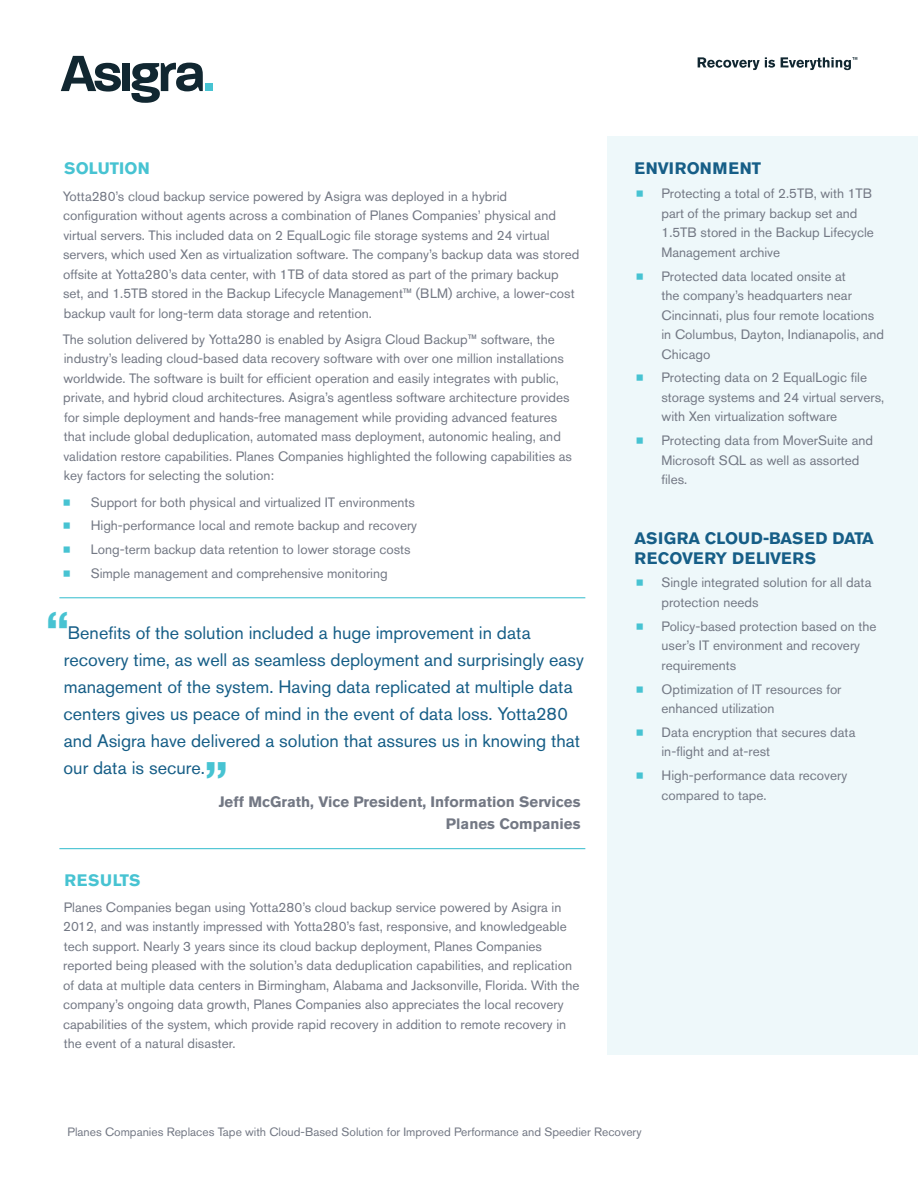
<style>
.page{position:relative;width:918px;height:1188px;background:#fff}
.page>*{position:absolute;margin:0;border:0;box-sizing:border-box;transform-origin:0 0}
.Pull-Quote_More_Spac{font:700 48px "Akzidenz Grotesk Std";color:#47c3d2}
.Pull-Quote_More_Spac-2{font:18px/27px "Akzidenz Grotesk Std";color:#165e87}
.Subhead{font:700 16.5px/19.5px "Akzidenz Grotesk Std";color:#165e87}
.Subhead-2{font:700 16.5px "Akzidenz Grotesk Std";letter-spacing:.03em;color:#165e87}
.Paragraph{font:700 16.5px "Akzidenz Grotesk Std";color:#47c3d2}
.Heading{font:700 16.5px "Akzidenz Grotesk Std";letter-spacing:.03em;color:#47c3d2}
.Pull-Quote_Testimoni{font:700 15px/22.5px "Akzidenz Grotesk Std";color:#737884;text-align:right}
.Paragraph-2{font:13.5px/19.5px "Akzidenz Grotesk Std";color:#737884}
.t1{font:12px "Akzidenz Grotesk Std";color:#737884}
</style>
<div class="page">
<div style="left:123px;top:63px;width:7px;height:28px;background:#112731"></div>
<div style="left:205px;top:83px;width:7px;height:8px;background:#47c3d2"></div>
<svg style="left:61px;top:56px;width:60px;height:36px"></svg>
<svg style="left:131px;top:63px;width:72px;height:40px"></svg>
<svg style="left:698px;top:57px;width:77px;height:13px"></svg>
<svg style="left:781px;top:57px;width:76px;height:13px"></svg>
<hr style="left:59px;top:597px;width:526px;height:1px;background:#47c3d2">
<hr style="left:59px;top:848px;width:526px;height:1px;background:#47c3d2">
<div style="left:608px;top:136px;width:310px;height:918px;background:#eef8fa"></div>
<p class="Paragraph" style="left:64px;top:159px;width:87px">SOLUTION</p>
<p class="Paragraph-2" style="left:63px;top:186px;width:518px">Yotta280’s cloud backup service powered by Asigra was deployed in a hybrid configuration without agents across a combination of Planes Companies’ physical and virtual servers. This included data on 2 EqualLogic file storage systems and 24 virtual servers, which used Xen as virtualization software. The company’s backup data was stored offsite at Yotta280’s data center, with 1TB of data stored as part of the primary backup set, and 1.5TB stored in the Backup Lifecycle Management™ (BLM) archive, a lower-cost backup vault for long-term data storage and retention.</p>
<p class="Paragraph-2" style="left:63px;top:329px;width:511px">The solution delivered by Yotta280 is enabled by Asigra Cloud Backup™ software, the industry’s leading cloud-based data recovery software with over one million installations worldwide. The software is built for efficient operation and easily integrates with public, private, and hybrid cloud architectures. Asigra’s agentless software architecture provides for simple deployment and hands-free management while providing advanced features that include global deduplication, automated mass deployment, autonomic healing, and validation restore capabilities. Planes Companies highlighted the following capabilities as key factors for selecting the solution:</p>
<p class="Paragraph-2" style="left:91px;top:492px;width:326px">Support for both physical and virtualized IT environments</p>
<p class="Paragraph-2" style="left:91px;top:516px;width:328px">High-performance local and remote backup and recovery</p>
<p class="Paragraph-2" style="left:91px;top:540px;width:321px">Long-term backup data retention to lower storage costs</p>
<p class="Paragraph-2" style="left:91px;top:564px;width:299px">Simple management and comprehensive monitoring</p>
<p class="Pull-Quote_More_Spac" style="left:46px;top:602px;width:24px">“</p>
<p class="Pull-Quote_More_Spac-2" style="left:64px;top:619px;width:522px">Benefits of the solution included a huge improvement in data recovery time, as well as seamless deployment and surprisingly easy management of the system. Having data replicated at multiple data centers gives us peace of mind in the event of data loss. Yotta280 and Asigra have delivered a solution that assures us in knowing that our data is secure.</p>
<p class="Pull-Quote_More_Spac" style="left:205px;top:752px;width:24px">”</p>
<p class="Pull-Quote_Testimoni" style="left:219px;top:790px;width:363px">Jeff McGrath, Vice President, Information Services<br>Planes Companies</p>
<p class="Heading" style="left:65px;top:870px;width:78px">RESULTS</p>
<p class="Paragraph-2" style="left:63px;top:897px;width:518px">Planes Companies began using Yotta280’s cloud backup service powered by Asigra in 2012, and was instantly impressed with Yotta280’s fast, responsive, and knowledgeable tech support. Nearly 3 years since its cloud backup deployment, Planes Companies reported being pleased with the solution’s data deduplication capabilities, and replication of data at multiple data centers in Birmingham, Alabama and Jacksonville, Florida. With the company’s ongoing data growth, Planes Companies also appreciates the local recovery capabilities of the system, which provide rapid recovery in addition to remote recovery in the event of a natural disaster.</p>
<p class="Subhead-2" style="left:634px;top:159px;width:128px">ENVIRONMENT</p>
<p class="Paragraph-2" style="left:662px;top:184px;width:214px">Protecting a total of 2.5TB, with 1TB part of the primary backup set and<br>1.5TB stored in the Backup Lifecycle<br>Management archive</p>
<p class="Paragraph-2" style="left:662px;top:266px;width:224px">Protected data located onsite at<br>the company’s headquarters near<br>Cincinnati, plus four remote locations in Columbus, Dayton, Indianapolis, and<br>Chicago</p>
<p class="Paragraph-2" style="left:662px;top:368px;width:224px">Protecting data on 2 EqualLogic file storage systems and 24 virtual servers, with Xen virtualization software</p>
<p class="Paragraph-2" style="left:662px;top:431px;width:213px">Protecting data from MoverSuite and<br>Microsoft SQL as well as assorted files.</p>
<p class="Subhead" style="left:634px;top:529px;width:241px">ASIGRA CLOUD-BASED DATA<br>RECOVERY DELIVERS</p>
<p class="Paragraph-2" style="left:662px;top:573px;width:212px">Single integrated solution for all data protection needs</p>
<p class="Paragraph-2" style="left:662px;top:616px;width:217px">Policy-based protection based on the user’s IT environment and recovery requirements</p>
<p class="Paragraph-2" style="left:662px;top:679px;width:182px">Optimization of IT resources for enhanced utilization</p>
<p class="Paragraph-2" style="left:662px;top:722px;width:196px">Data encryption that secures data in-flight and at-rest</p>
<p class="Paragraph-2" style="left:662px;top:766px;width:187px">High-performance data recovery compared to tape.</p>
<p class="t1" style="left:68px;top:1125px;width:576px">Planes Companies Replaces Tape with Cloud-Based Solution for Improved Performance and Speedier Recovery</p>
</div>
